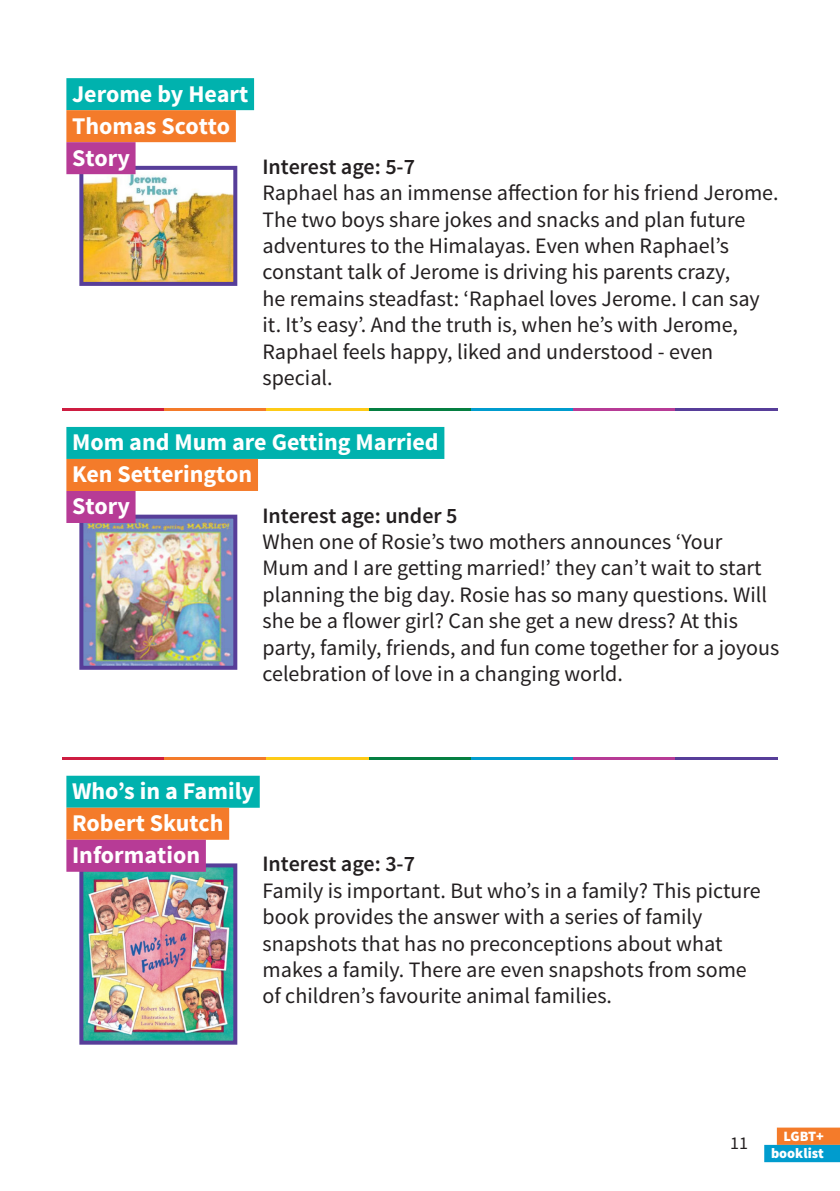
<style>
.page{position:relative;width:840px;height:1191px;background:#fff}
.page>*{position:absolute;margin:0;border:0;box-sizing:border-box;transform-origin:0 0}
.t1{font:700 24px/32px "Source Sans Pro";color:#fff}
.t2{font:22px/26.4px "Source Sans Pro";color:#231f20}
.t3{font:18px "Source Sans Pro";color:#231f20}
.t4{font:900 14.2px/17.2px "Source Sans Pro";color:#fff;text-align:right}
.s1{font-weight:600}
</style>
<div class="page">
<hr style="left:62px;top:408px;width:102px;height:3px;background:#ce1d41">
<hr style="left:164px;top:408px;width:102px;height:3px;background:#f47b2a">
<hr style="left:266px;top:408px;width:103px;height:3px;background:#fecb17">
<hr style="left:369px;top:408px;width:102px;height:3px;background:#057f41">
<hr style="left:471px;top:408px;width:102px;height:3px;background:#009cce">
<hr style="left:573px;top:408px;width:102px;height:3px;background:#b73b96">
<hr style="left:675px;top:408px;width:102px;height:3px;background:#573e99">
<hr style="left:62px;top:757px;width:102px;height:3px;background:#ce1d41">
<hr style="left:164px;top:757px;width:102px;height:3px;background:#f47b2a">
<hr style="left:266px;top:757px;width:103px;height:3px;background:#fecb17">
<hr style="left:369px;top:757px;width:102px;height:3px;background:#057f41">
<hr style="left:471px;top:757px;width:102px;height:3px;background:#009cce">
<hr style="left:573px;top:757px;width:102px;height:3px;background:#b73b96">
<hr style="left:675px;top:757px;width:102px;height:3px;background:#573e99">
<div style="left:776px;top:1127px;width:63px;height:17px;background:#f47b2a"></div>
<div style="left:763px;top:1144px;width:76px;height:18px;background:#009cce"></div>
<img style="left:77px;top:863px;width:161px;height:182px">
<div style="left:66px;top:775px;width:193px;height:32px;background:#00b2ae"></div>
<div style="left:66px;top:807px;width:163px;height:32px;background:#f47b2a"></div>
<div style="left:66px;top:839px;width:140px;height:32px;background:#b73b96"></div>
<img style="left:79px;top:512px;width:159px;height:158px">
<div style="left:66px;top:427px;width:378px;height:32px;background:#00b2ae"></div>
<div style="left:66px;top:459px;width:192px;height:32px;background:#f47b2a"></div>
<div style="left:66px;top:491px;width:69px;height:32px;background:#b73b96"></div>
<img style="left:77px;top:164px;width:161px;height:122px">
<div style="left:66px;top:78px;width:188px;height:32px;background:#00b2ae"></div>
<div style="left:66px;top:110px;width:170px;height:32px;background:#f47b2a"></div>
<div style="left:66px;top:142px;width:69px;height:32px;background:#b73b96"></div>
<h2 class="t1" style="left:72px;top:79px;width:178px">Jerome by Heart<br>Thomas Scotto<br>Story</h2>
<p class="t2" style="left:262px;top:154px;width:517px"><span class="s1">Interest age: 5-7<br></span>Raphael has an immense affection for his friend Jerome.<br>The two boys share jokes and snacks and plan future adventures to the Himalayas. Even when Raphael’s constant talk of Jerome is driving his parents crazy,<br>he remains steadfast: ‘Raphael loves Jerome. I can say it. It’s easy’. And the truth is, when he’s with Jerome, Raphael feels happy, liked and understood - even special.</p>
<h2 class="t1" style="left:72px;top:427px;width:368px">Mom and Mum are Getting Married<br>Ken Setterington<br>Story</h2>
<p class="t2" style="left:262px;top:502px;width:518px"><span class="s1">Interest age: under 5<br></span>When one of Rosie’s two mothers announces ‘Your<br>Mum and I are getting married!’ they can’t wait to start planning the big day. Rosie has so many questions. Will she be a flower girl? Can she get a new dress? At this party, family, friends, and fun come together for a joyous celebration of love in a changing world.</p>
<h2 class="t1" style="left:72px;top:776px;width:183px">Who’s in a Family<br>Robert Skutch<br>Information</h2>
<p class="t2" style="left:262px;top:851px;width:499px"><span class="s1">Interest age: 3-7<br></span>Family is important. But who’s in a family? This picture book provides the answer with a series of family snapshots that has no preconceptions about what makes a family. There are even snapshots from some of children’s favourite animal families.</p>
<p class="t3" style="left:729px;top:1131px;width:19px">11</p>
<p class="t4" style="left:770px;top:1128px;width:54px">LGBT+ booklist</p>
</div>
